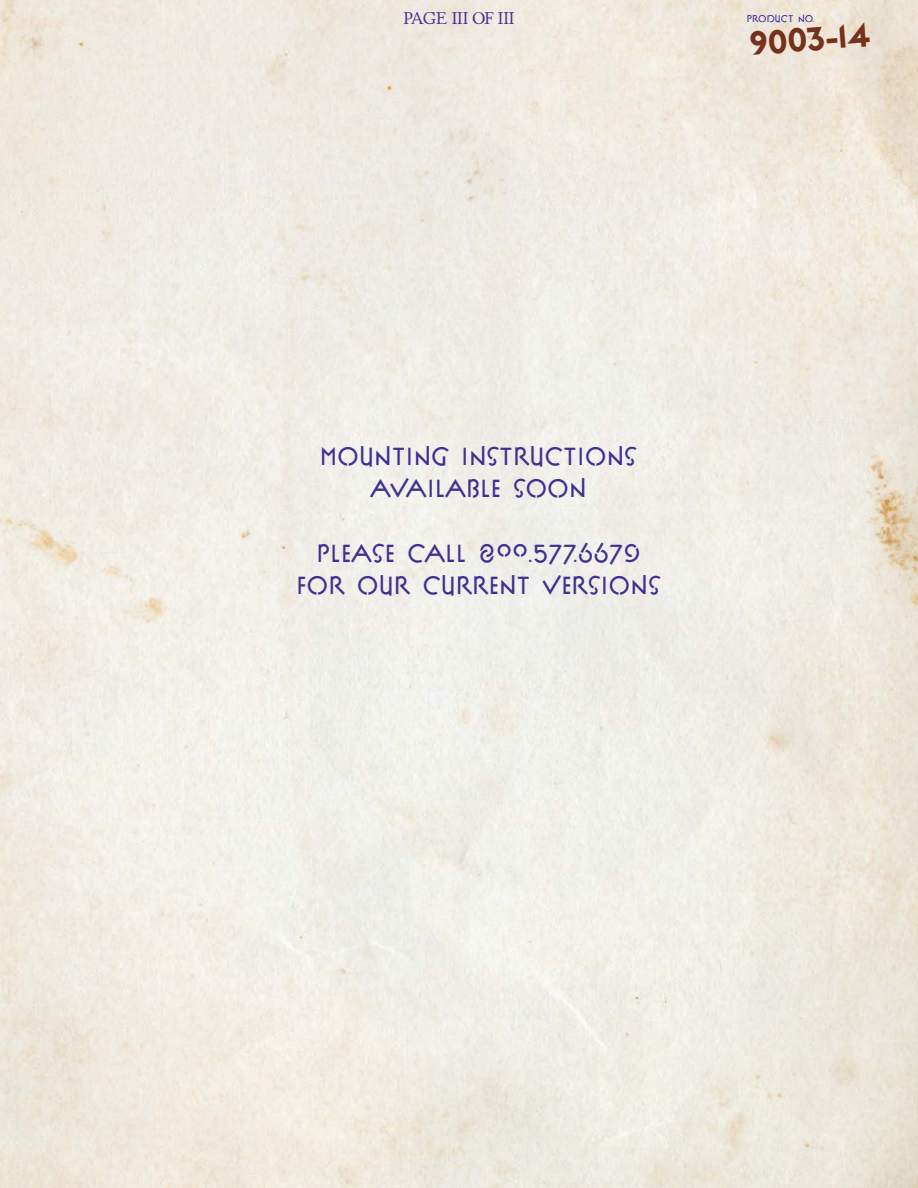
<style>
.page{position:relative;width:918px;height:1188px;background:#fff}
.page>*{position:absolute;margin:0;border:0;box-sizing:border-box;transform-origin:0 0}
.t1{font:800 33px "P22 Underground";color:#75311c}
.t2{font:700 27px/32.4px "P22 FLW Exhibition";color:#403092;text-align:center}
.t3{font:18px "P22 Stickley Pro Headline";color:#403092}
.t4{font:700 10.5px "P22 FLW Exhibition";color:#37249c}
</style>
<div class="page">
<img style="left:0;top:0;width:918px;height:1188px">
<p class="t3" style="left:403px;top:8px;width:113px">PAGE III OF III</p>
<p class="t4" style="left:747px;top:12px;width:69px">PRODUCT NO.</p>
<p class="t1" style="left:749px;top:24px;width:122px;rotate:-4deg">9003-14</p>
<p class="t2" style="left:320px;top:440px;width:319px">MOUNTING INSTRUCTIONS<br>AVAILABLE SOON</p>
<p class="t2" style="left:296px;top:537px;width:366px">PLEASE CALL 800.577.6679<br>FOR OUR CURRENT VERSIONS</p>
</div>
